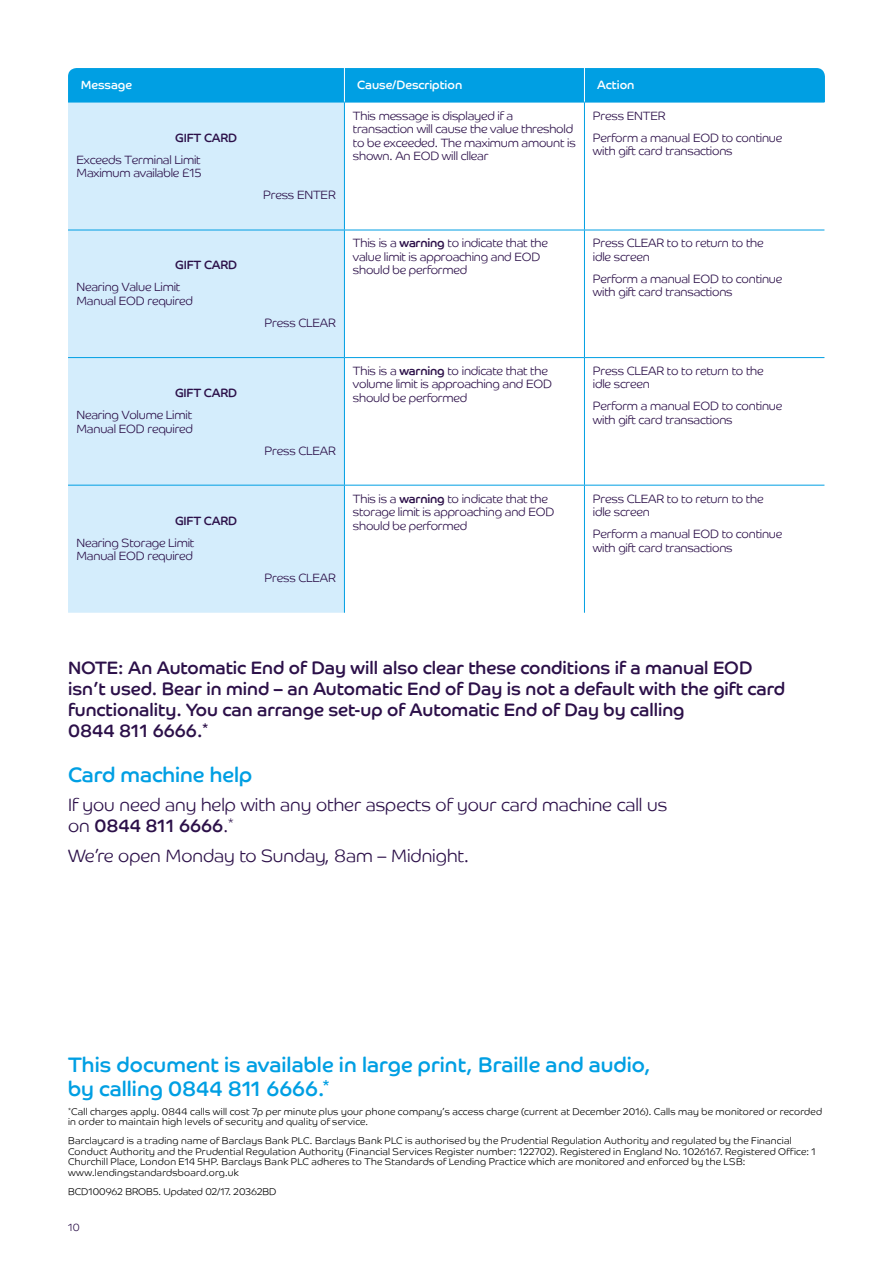
<style>
.page{position:relative;width:893px;height:1263px;background:#fff}
.page>*{position:absolute;margin:0;border:0;box-sizing:border-box;transform-origin:0 0}
.t1{font:21px/24px "Barclaycard Co";color:#009fe3}
.t2{font:18px/21px "Barclaycard Co";color:#2c1049}
.t3{font:18px "Barclaycard Co Lt";color:#2c1049}
.t4{font:12px/13.5px "Barclaycard Co Lt";letter-spacing:-.015em;color:#2c1049}
.t5{font:12px "Barclaycard Co";letter-spacing:-.015em;color:#2c1049}
.t6{font:12px "Barclaycard Co";color:#fff}
.t7{font:10.5px "Barclaycard Co Lt";color:#2c1049}
.t8{font:9.75px/10.5px "Barclaycard Co Lt";letter-spacing:.025em;color:#000}
.t9{font:9.75px "Barclaycard Co Lt";color:#000}
.s1{font-family:"Barclaycard Co"}
.s2{font-family:"Barclaycard Co Lt"}
</style>
<div class="page">
<div style="left:68px;top:68px;width:757px;height:34px;background:#009fe3"></div>
<div style="left:68px;top:103px;width:276px;height:510px;background:#d4edfc"></div>
<hr style="left:68px;top:102px;width:276px;height:1px;background:#009fe3">
<hr style="left:344px;top:102px;width:240px;height:1px;background:#009fe3">
<hr style="left:584px;top:102px;width:240px;height:1px;background:#009fe3">
<hr style="left:344px;top:102px;width:1px;height:128px;background:#009fe3">
<hr style="left:344px;top:230px;width:1px;height:127px;background:#009fe3">
<hr style="left:344px;top:358px;width:1px;height:127px;background:#009fe3">
<hr style="left:344px;top:485px;width:1px;height:128px;background:#009fe3">
<hr style="left:68px;top:230px;width:276px;height:1px;background:#009fe3">
<hr style="left:344px;top:230px;width:240px;height:1px;background:#009fe3">
<hr style="left:584px;top:230px;width:240px;height:1px;background:#009fe3">
<hr style="left:68px;top:357px;width:276px;height:1px;background:#009fe3">
<hr style="left:344px;top:357px;width:240px;height:1px;background:#009fe3">
<hr style="left:584px;top:357px;width:240px;height:1px;background:#009fe3">
<hr style="left:68px;top:485px;width:276px;height:1px;background:#009fe3">
<hr style="left:344px;top:485px;width:240px;height:1px;background:#009fe3">
<hr style="left:584px;top:485px;width:240px;height:1px;background:#009fe3">
<hr style="left:584px;top:68px;width:1px;height:34px;background:#fff">
<hr style="left:344px;top:68px;width:1px;height:34px;background:#fff">
<hr style="left:584px;top:102px;width:1px;height:128px;background:#009fe3">
<hr style="left:584px;top:230px;width:1px;height:127px;background:#009fe3">
<hr style="left:584px;top:358px;width:1px;height:127px;background:#009fe3">
<hr style="left:584px;top:485px;width:1px;height:128px;background:#009fe3">
<p class="t6" style="left:81px;top:78px;width:53px">Message</p>
<p class="t6" style="left:357px;top:78px;width:107px">Cause/Description</p>
<p class="t6" style="left:597px;top:78px;width:39px">Action</p>
<p class="t5" style="left:175px;top:130px;width:64px">GIFT CARD</p>
<p class="t4" style="left:77px;top:153px;width:126px">Exceeds Terminal Limit<br>Maximum available £15</p>
<p class="t5" style="left:175px;top:258px;width:64px">GIFT CARD</p>
<p class="t4" style="left:77px;top:280px;width:118px">Nearing Value Limit<br>Manual EOD required</p>
<p class="t5" style="left:175px;top:386px;width:64px">GIFT CARD</p>
<p class="t4" style="left:77px;top:408px;width:118px">Nearing Volume Limit<br>Manual EOD required</p>
<p class="t5" style="left:175px;top:513px;width:64px">GIFT CARD</p>
<p class="t4" style="left:77px;top:536px;width:119px">Nearing Storage Limit<br>Manual EOD required</p>
<p class="t4" style="left:263px;top:188px;width:74px">Press ENTER</p>
<p class="t4" style="left:265px;top:316px;width:73px">Press CLEAR</p>
<p class="t4" style="left:265px;top:443px;width:73px">Press CLEAR</p>
<p class="t4" style="left:265px;top:571px;width:73px">Press CLEAR</p>
<p class="t4" style="left:353px;top:109px;width:224px">This message is displayed if a transaction will cause the value threshold to be exceeded. The maximum amount is shown. An EOD will cllear</p>
<p class="t4" style="left:593px;top:104px;width:191px;line-height:22px">Press ENTER<br>Perform a manual EOD to continue</p>
<p class="t4" style="left:593px;top:144px;width:141px">with gift card transactions</p>
<p class="t4" style="left:353px;top:236px;width:196px">This is a <span class="s1">warning</span> to indicate that the value limit is approaching and EOD should be performed</p>
<p class="t4" style="left:593px;top:236px;width:172px">Press CLEAR to to return to the idle screen</p>
<p class="t4" style="left:593px;top:272px;width:191px">Perform a manual EOD to continue with gift card transactions</p>
<p class="t4" style="left:353px;top:364px;width:201px">This is a <span class="s1">warning</span> to indicate that the volume limit is approaching and EOD should be performed</p>
<p class="t4" style="left:593px;top:364px;width:172px">Press CLEAR to to return to the idle screen</p>
<p class="t4" style="left:593px;top:399px;width:191px">Perform a manual EOD to continue with gift card transactions</p>
<p class="t4" style="left:353px;top:491px;width:203px">This is a <span class="s1">warning</span> to indicate that the storage limit is approaching and EOD should be performed</p>
<p class="t4" style="left:593px;top:491px;width:172px">Press CLEAR to to return to the idle screen</p>
<p class="t4" style="left:593px;top:527px;width:191px">Perform a manual EOD to continue with gift card transactions</p>
<p class="t2" style="left:68px;top:657px;width:718px">NOTE: An Automatic End of Day will also clear these conditions if a manual EOD isn’t used. Bear in mind – an Automatic End of Day is not a default with the gift card functionality. You can arrange set-up of Automatic End of Day by calling<br>0844 811 6666.<sup>*</sup></p>
<h1 class="t1" style="left:68px;top:763px;width:186px">Card machine help</h1>
<h2 class="t3" style="left:68px;top:794px;width:601px">If you need any help with any other aspects of your card machine call us</h2>
<h2 class="t2" style="left:68px;top:816px;width:167px"><span class="s2">on</span> 0844 811 6666<span class="s2">.</span><sup>*</sup></h2>
<h2 class="t3" style="left:68px;top:845px;width:402px">We’re open Monday to Sunday, 8am – Midnight.</h2>
<h1 class="t1" style="left:68px;top:1052px;width:584px">This document is available in large print, Braille and audio, by calling 0844 811 6666.<sup>*</sup></h1>
<p class="t8" style="left:68px;top:1106px;width:756px"><sup>*</sup>Call charges apply. 0844 calls will cost 7p per minute plus your phone company’s access charge (current at December 2016). Calls may be monitored or recorded in order to maintain high levels of security and quality of service.</p>
<p class="t8" style="left:68px;top:1136px;width:749px">Barclaycard is a trading name of Barclays Bank PLC. Barclays Bank PLC is authorised by the Prudential Regulation Authority and regulated by the Financial Conduct Authority and the Prudential Regulation Authority (Financial Services Register number: 122702). Registered in England No. 1026167. Registered Office: 1<br>Churchill Place, London E14 5HP. Barclays Bank PLC adheres to The Standards of Lending Practice which are monitored and enforced by the LSB: www.lendingstandardsboard.org.uk</p>
<p class="t9" style="left:68px;top:1186px;width:210px">BCD100962 BROB5. Updated 02/17. 20362BD</p>
<p class="t7" style="left:68px;top:1221px;width:13px">10</p>
</div>
